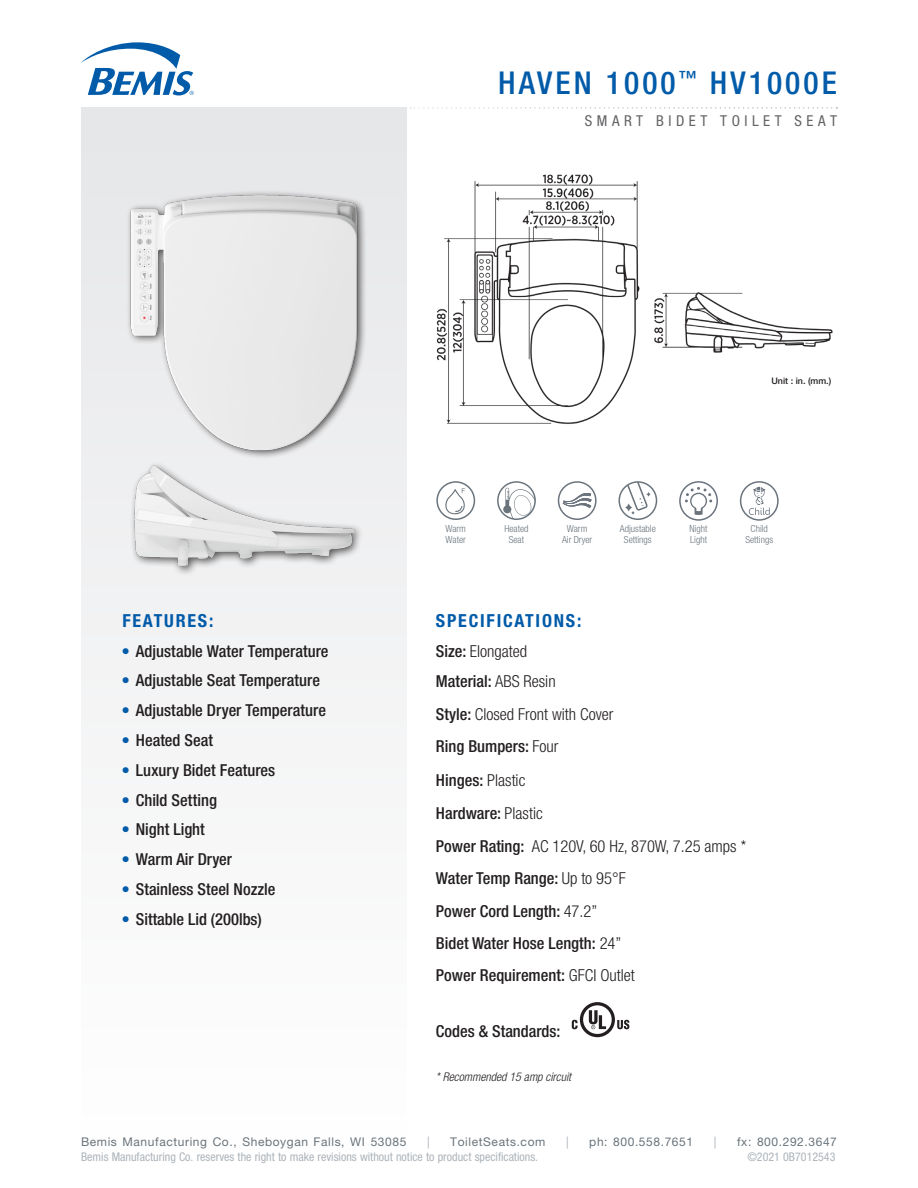
<style>
.page{position:relative;width:918px;height:1188px;background:#fff}
.page>*{position:absolute;margin:0;border:0;box-sizing:border-box;transform-origin:0 0}
.t1{font:500 condensed 31.5px "Helvetica Neue LT Std";letter-spacing:.1em;color:#015ba9}
.Bullets{font:700 condensed 18px "Helvetica Neue LT Std";letter-spacing:.1em;color:#015ba9}
.Bullets-2{font:500 condensed 16.5px "Helvetica Neue LT Std";color:#231f20}
.t2{font:300 condensed 16.5px "Helvetica Neue LT Std";color:#231f20}
.t3{font:condensed 15px "Helvetica Neue LT Std";letter-spacing:.3em;color:#636366}
.t4{font:condensed 12px "Helvetica Neue LT Std";color:#adb4ba}
.t5{font:12px "Helvetica Neue LT Std";letter-spacing:.05em;color:#6a747b}
.t6{font:italic 300 condensed 12px "Helvetica Neue LT Std";color:#231f20}
.t7{font:12px "Helvetica Neue LT Std";color:#adb4ba}
.Features{font:300 condensed 9.75px/10.5px "Helvetica Neue LT Std";color:#6a747c;text-align:center}
.Features-2{font:500 9px "Helvetica Neue LT Std";color:#231f20}
.t8{font:6.3px "Arial";color:#6a747c}
.s1{font-weight:500}
.s2{font-weight:300}
</style>
<div class="page">
<div style="left:81px;top:107px;width:326px;height:1045px;background:linear-gradient(to bottom,#e5e6e8,#fefefe)"></div>
<svg style="left:81px;top:42px;width:113px;height:53px"></svg>
<svg style="left:410px;top:107px;width:427px;height:2px"></svg>
<svg style="left:572px;top:1002px;width:58px;height:35px"></svg>
<div style="left:129px;top:461px;width:235px;height:116px;background:#efeff1"></div>
<img style="left:132px;top:460px;width:225px;height:184px">
<div style="left:126px;top:190px;width:242px;height:270px;background:#231f20;opacity:.75"></div>
<img style="left:112px;top:189px;width:265px;height:265px">
<div style="left:618px;top:481px;width:39px;height:39px;border:2px solid #6a747c;border-radius:50%"></div>
<svg style="left:627px;top:482px;width:24px;height:33px"></svg>
<div style="left:497px;top:481px;width:39px;height:39px;border:2px solid #6a747c;border-radius:50%"></div>
<svg style="left:503px;top:487px;width:32px;height:32px"></svg>
<div style="left:436px;top:481px;width:39px;height:39px;border:2px solid #6a747c;border-radius:50%"></div>
<svg style="left:445px;top:489px;width:20px;height:25px"></svg>
<svg style="left:749px;top:487px;width:21px;height:28px"></svg>
<div style="left:740px;top:481px;width:39px;height:40px;border:2px solid #6b737d;border-radius:50%"></div>
<div style="left:679px;top:481px;width:39px;height:40px;border:2px solid #6b737d;border-radius:50%"></div>
<svg style="left:685px;top:487px;width:27px;height:28px"></svg>
<div style="left:558px;top:481px;width:39px;height:39px;border:2px solid #6b737d;border-radius:50%"></div>
<svg style="left:563px;top:493px;width:29px;height:15px"></svg>
<img style="left:436px;top:174px;width:397px;height:250px">
<p class="t1" style="left:498px;top:65px;width:340px">HAVEN 1000<sup>™</sup> HV1000E</p>
<p class="t3" style="left:585px;top:112px;width:254px">SMART BIDET TOILET SEAT</p>
<p class="Bullets" style="left:122px;top:609px;width:93px">FEATURES:</p>
<p class="Bullets-2" style="left:122px;top:641px;width:208px"><sup>●</sup> Adjustable Water Temperature</p>
<p class="Bullets-2" style="left:122px;top:671px;width:199px"><sup>●</sup> Adjustable Seat Temperature</p>
<p class="Bullets-2" style="left:122px;top:700px;width:205px"><sup>●</sup> Adjustable Dryer Temperature</p>
<p class="Bullets-2" style="left:122px;top:730px;width:92px"><sup>●</sup> Heated Seat</p>
<p class="Bullets-2" style="left:122px;top:760px;width:154px"><sup>●</sup> Luxury Bidet Features</p>
<p class="Bullets-2" style="left:122px;top:790px;width:96px"><sup>●</sup> Child Setting</p>
<p class="Bullets-2" style="left:122px;top:820px;width:84px"><sup>●</sup> Night Light</p>
<p class="Bullets-2" style="left:122px;top:849px;width:111px"><sup>●</sup> Warm Air Dryer</p>
<p class="Bullets-2" style="left:122px;top:879px;width:155px"><sup>●</sup> Stainless Steel Nozzle</p>
<p class="Bullets-2" style="left:122px;top:909px;width:141px"><sup>●</sup> Sittable Lid (200lbs)</p>
<p class="Features-2" style="left:771px;top:376px;width:61px">Unit : in. (mm.)</p>
<p class="t8" style="left:461px;top:486px;width:5px">F</p>
<p class="Features" style="left:446px;top:523px;width:22px;text-align:left">Warm<br>Water</p>
<p class="Features" style="left:620px;top:523px;width:37px">Adjustable<br>Settings</p>
<p class="Features" style="left:504px;top:523px;width:26px">Heated<br>Seat</p>
<p class="Features" style="left:562px;top:523px;width:32px">Warm<br>Air Dryer</p>
<p class="Features" style="left:690px;top:523px;width:20px;text-align:left">Night<br>Light</p>
<p class="Features" style="left:745px;top:523px;width:29px">Child<br>Settings</p>
<p class="Bullets" style="left:436px;top:609px;width:147px">SPECIFICATIONS:</p>
<p class="t2" style="left:436px;top:641px;width:93px"><span class="s1">Size:</span> Elongated</p>
<p class="Bullets-2" style="left:436px;top:672px;width:121px">Material: <span class="s2">ABS Resin</span></p>
<p class="t2" style="left:436px;top:704px;width:179px"><span class="s1">Style:</span> Closed Front with Cover</p>
<p class="Bullets-2" style="left:436px;top:736px;width:124px">Ring Bumpers: <span class="s2">Four</span></p>
<p class="Bullets-2" style="left:436px;top:770px;width:91px">Hinges: <span class="s2">Plastic</span></p>
<p class="Bullets-2" style="left:436px;top:804px;width:108px">Hardware: <span class="s2">Plastic</span></p>
<p class="t2" style="left:436px;top:837px;width:312px"><span class="s1">Power Rating:</span> AC 120V, 60 Hz, 870W, 7.25 amps *</p>
<p class="Bullets-2" style="left:436px;top:869px;width:191px">Water Temp Range: <span class="s2">Up to 95°F</span></p>
<p class="Bullets-2" style="left:436px;top:901px;width:163px">Power Cord Length: <span class="s2">47.2”</span></p>
<p class="Bullets-2" style="left:436px;top:933px;width:187px">Bidet Water Hose Length: <span class="s2">24”</span></p>
<p class="Bullets-2" style="left:436px;top:966px;width:200px">Power Requirement: <span class="s2">GFCI Outlet</span></p>
<p class="Bullets-2" style="left:436px;top:1022px;width:126px">Codes &amp; Standards:</p>
<p class="t6" style="left:436px;top:1069px;width:137px">* Recommended 15 amp circuit</p>
<p class="t5" style="left:81px;top:1134px;width:327px">Bemis Manufacturing Co., Sheboygan Falls, WI 53085</p>
<p class="t7" style="left:427px;top:1134px;width:4px">|</p>
<p class="t5" style="left:450px;top:1134px;width:97px">ToiletSeats.com</p>
<p class="t7" style="left:566px;top:1134px;width:4px">|</p>
<p class="t5" style="left:589px;top:1134px;width:105px">ph: 800.558.7651</p>
<p class="t7" style="left:714px;top:1134px;width:4px">|</p>
<p class="t5" style="left:737px;top:1134px;width:101px">fx: 800.292.3647</p>
<p class="t4" style="left:81px;top:1149px;width:459px">Bemis Manufacturing Co. reserves the right to make revisions without notice to product specifications.</p>
<p class="t4" style="left:747px;top:1149px;width:90px">©2021 0B7012543</p>
</div>
